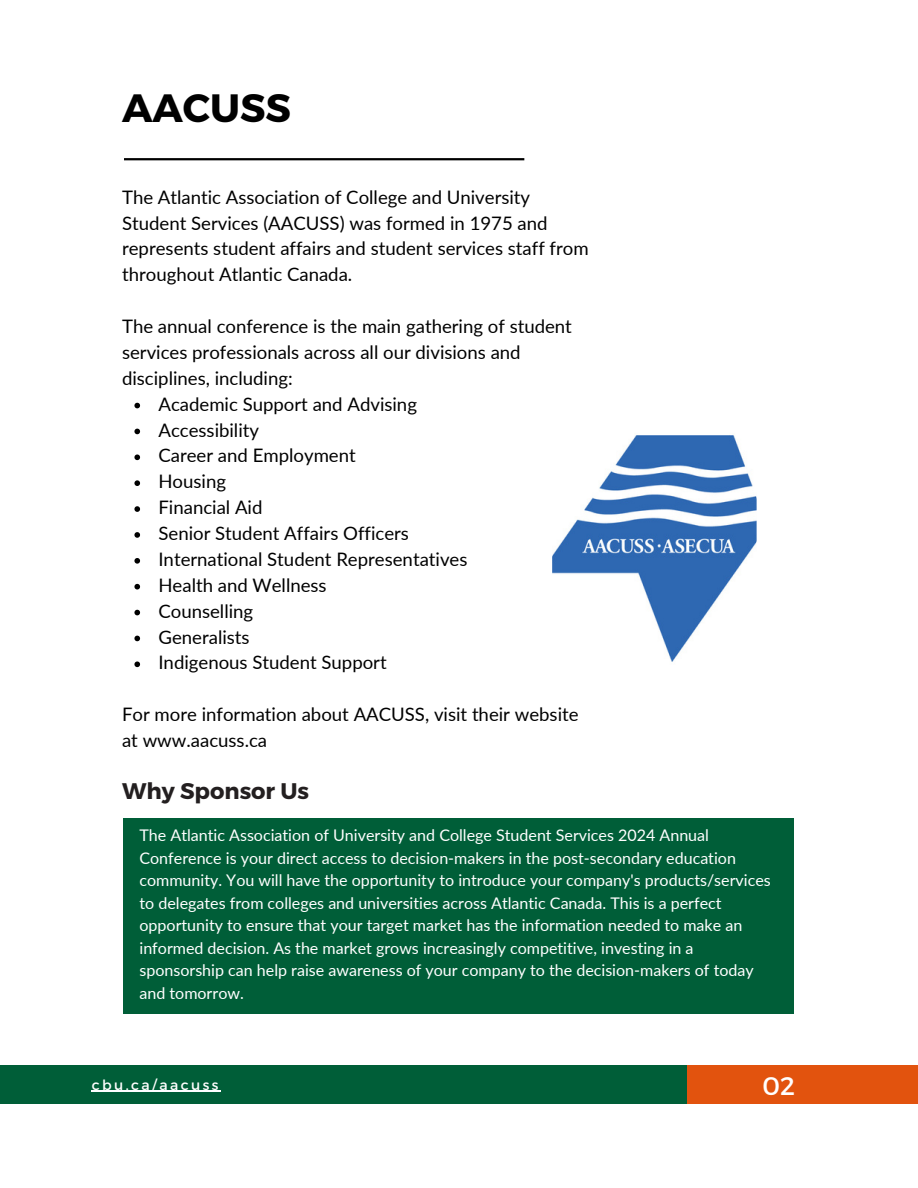
<style>
.page{position:relative;width:918px;height:1188px;background:#fff}
.page>*{position:absolute;margin:0;border:0;box-sizing:border-box;transform-origin:0 0}
.t1{font:700 39.45px "Montserrat";color:#000}
.t2{font:25.35px "Montserrat";color:#fff}
.t3{font:700 22.5px "Montserrat";color:#231f20}
.t4{font:18.6px/25.8px "Lato";color:#000}
.t5{font:16.05px/22.5px "Lato";color:#fff}
.t6{font:14.1px "Montserrat";letter-spacing:.17em;color:#fff}
</style>
<div class="page">
<svg style="left:552px;top:435px;width:205px;height:227px"></svg>
<hr style="left:124px;top:158px;width:400px;height:2px;background:#000">
<div style="left:687px;top:1065px;width:231px;height:39px;background:#e2530e"></div>
<div style="left:0;top:1065px;width:687px;height:39px;background:#005e38"></div>
<div style="left:124px;top:818px;width:670px;height:196px;background:#005e38"></div>
<svg style="left:134px;top:403px;width:6px;height:5px"></svg>
<svg style="left:134px;top:429px;width:6px;height:5px"></svg>
<svg style="left:134px;top:455px;width:6px;height:5px"></svg>
<svg style="left:134px;top:480px;width:6px;height:6px"></svg>
<svg style="left:134px;top:506px;width:6px;height:6px"></svg>
<svg style="left:134px;top:532px;width:6px;height:6px"></svg>
<svg style="left:134px;top:558px;width:6px;height:6px"></svg>
<svg style="left:134px;top:584px;width:6px;height:6px"></svg>
<svg style="left:134px;top:610px;width:6px;height:5px"></svg>
<svg style="left:134px;top:636px;width:6px;height:5px"></svg>
<svg style="left:134px;top:662px;width:6px;height:5px"></svg>
<hr style="left:92px;top:1091px;width:129px;height:1px;background:#fff">
<h3 class="t1" style="left:122px;top:82px;width:171px">AACUSS</h3>
<h3 class="t4" style="left:122px;top:184px;width:468px">The Atlantic Association of College and University Student Services (AACUSS) was formed in 1975 and represents student affairs and student services staff from throughout Atlantic Canada.</h3>
<h3 class="t4" style="left:122px;top:313px;width:451px">The annual conference is the main gathering of student services professionals across all our divisions and disciplines, including:</h3>
<h3 class="t4" style="left:158px;top:391px;width:260px">Academic Support and Advising</h3>
<h3 class="t4" style="left:158px;top:416px;width:102px">Accessibility</h3>
<h3 class="t4" style="left:158px;top:442px;width:199px">Career and Employment</h3>
<h3 class="t4" style="left:158px;top:468px;width:69px">Housing</h3>
<h3 class="t4" style="left:158px;top:494px;width:106px">Financial Aid</h3>
<h3 class="t4" style="left:158px;top:520px;width:252px">Senior Student Affairs Officers</h3>
<h3 class="t4" style="left:158px;top:546px;width:311px">International Student Representatives</h3>
<h3 class="t4" style="left:158px;top:572px;width:170px">Health and Wellness</h3>
<h3 class="t4" style="left:158px;top:598px;width:96px">Counselling</h3>
<h3 class="t4" style="left:158px;top:623px;width:93px">Generalists</h3>
<h3 class="t4" style="left:158px;top:649px;width:230px">Indigenous Student Support</h3>
<p class="t4" style="left:122px;top:701px;width:458px">For more information about AACUSS, visit their website at www.aacuss.ca</p>
<h4 class="t3" style="left:122px;top:776px;width:189px">Why Sponsor Us</h4>
<p class="t5" style="left:139px;top:824px;width:633px">The Atlantic Association of University and College Student Services 2024 Annual Conference is your direct access to decision-makers in the post-secondary education community. You will have the opportunity to introduce your company's products/services to delegates from colleges and universities across Atlantic Canada. This is a perfect opportunity to ensure that your target market has the information needed to make an informed decision. As the market grows increasingly competitive, investing in a sponsorship can help raise awareness of your company to the decision-makers of today and tomorrow.</p>
<p class="t6" style="left:92px;top:1076px;width:128px">cbu.ca/aacuss</p>
<h2 class="t2" style="left:762px;top:1069px;width:34px">02</h2>
</div>
